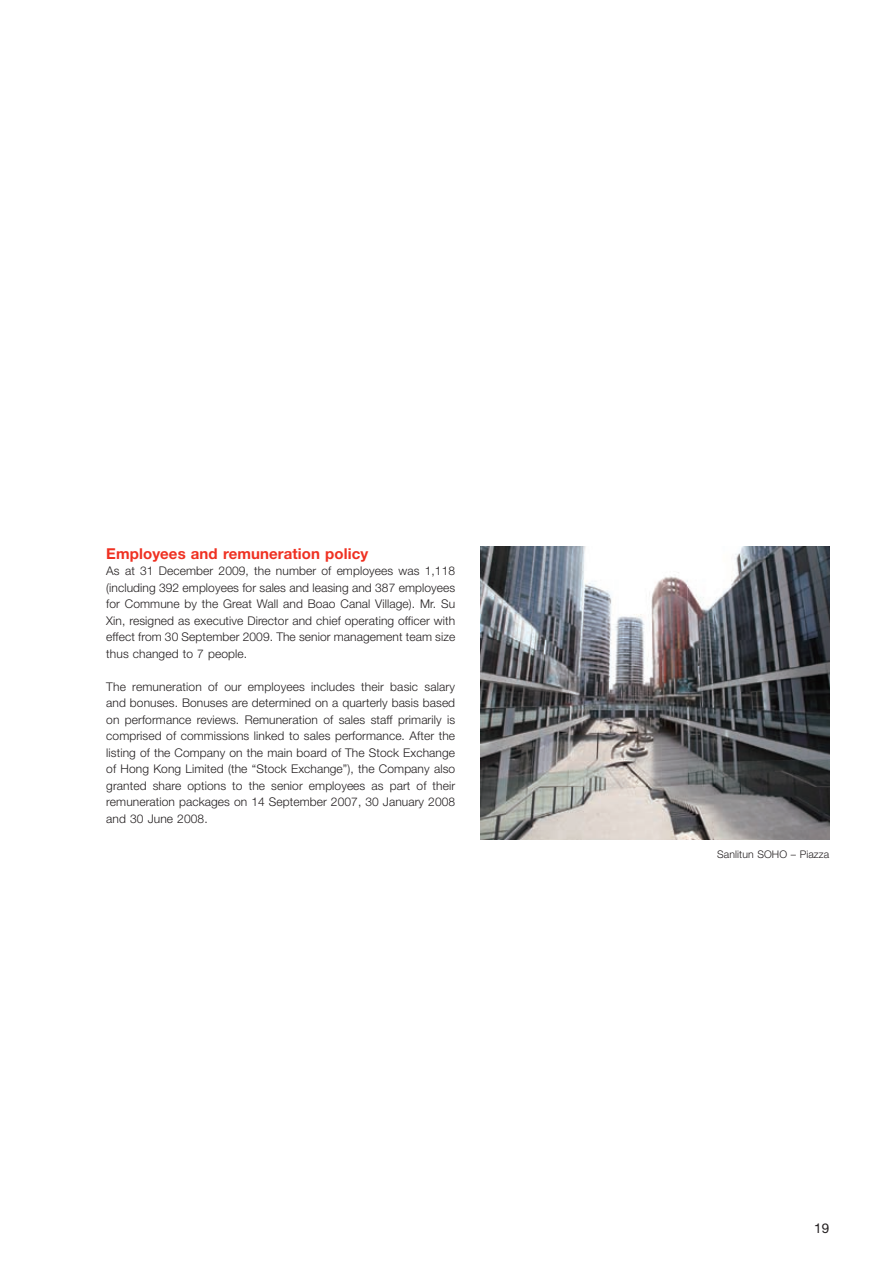
<style>
.page{position:relative;width:893px;height:1263px;background:#fff}
.page>*{position:absolute;margin:0;border:0;box-sizing:border-box;transform-origin:0 0}
.t1{font:700 15px "Helvetica Neue LT Std";letter-spacing:.005em;color:#ef3122}
.t2{font:13.5px "Helvetica Neue LT Std";color:#231f20}
.t3{font:300 12px/16.5px "Helvetica Neue LT Std";letter-spacing:.005em;color:#231f20;text-align:justify}
.t4{font:300 10.5px "Helvetica Neue LT Std";letter-spacing:.005em;color:#231f20}
</style>
<div class="page">
<img style="left:480px;top:546px;width:349px;height:293px">
<p class="t1" style="left:106px;top:544px;width:263px">Employees and remuneration policy</p>
<p class="t3" style="left:106px;top:563px;width:350px">As at 31 December 2009, the number of employees was 1,118 (including 392 employees for sales and leasing and 387 employees for Commune by the Great Wall and Boao Canal Village). Mr. Su Xin, resigned as executive Director and chief operating officer with effect from 30 September 2009. The senior management team size thus changed to 7 people.</p>
<p class="t3" style="left:106px;top:678px;width:350px">The remuneration of our employees includes their basic salary and bonuses. Bonuses are determined on a quarterly basis based on performance reviews. Remuneration of sales staff primarily is comprised of commissions linked to sales performance. After the listing of the Company on the main board of The Stock Exchange of Hong Kong Limited (the “Stock Exchange”), the Company also granted share options to the senior employees as part of their remuneration packages on 14 September 2007, 30 January 2008 and 30 June 2008.</p>
<p class="t4" style="left:717px;top:848px;width:114px">Sanlitun SOHO – Piazza</p>
<p class="t2" style="left:814px;top:1220px;width:17px">19</p>
</div>
